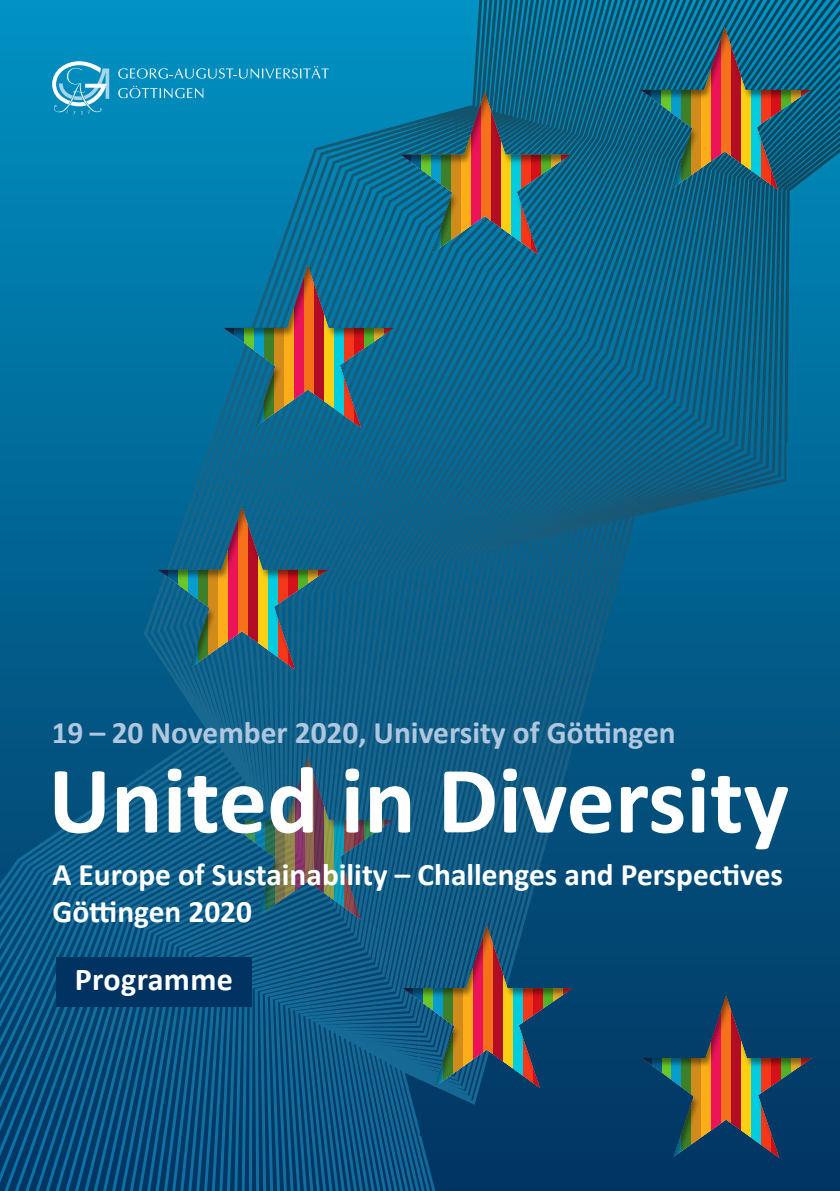
<style>
.page{position:relative;width:840px;height:1191px;background:#fff}
.page>*{position:absolute;margin:0;border:0;box-sizing:border-box;transform-origin:0 0}
.t1{font:700 96.2px "Calibri";color:#fff}
.t2{font:700 32px "Calibri";letter-spacing:.01em;color:#fff}
.t3{font:700 31.4px "Calibri";color:#fff}
.t4{font:700 31.4px "Calibri";color:#afc7df}
</style>
<div class="page">
<div style="left:0;top:0;width:839px;height:1191px;background:linear-gradient(to bottom,#0091c1,#03325e)"></div>
<img style="left:0;top:843px;width:419px;height:348px">
<img style="left:418px;top:1135px;width:17px;height:56px">
<img style="left:455px;top:0;width:36px;height:924px">
<img style="left:418px;top:256px;width:38px;height:668px">
<img style="left:491px;top:0;width:39px;height:924px">
<img style="left:528px;top:0;width:38px;height:907px">
<img style="left:39px;top:807px;width:380px;height:37px">
<img style="left:92px;top:770px;width:327px;height:38px">
<img style="left:146px;top:734px;width:273px;height:38px">
<img style="left:565px;top:0;width:38px;height:772px">
<img style="left:162px;top:441px;width:257px;height:294px">
<img style="left:144px;top:578px;width:13px;height:84px">
<img style="left:601px;top:0;width:38px;height:626px">
<img style="left:638px;top:0;width:147px;height:515px">
<img style="left:211px;top:332px;width:208px;height:111px">
<img style="left:784px;top:0;width:38px;height:443px">
<img style="left:249px;top:222px;width:170px;height:111px">
<img style="left:288px;top:119px;width:111px;height:104px">
<img style="left:821px;top:0;width:18px;height:166px">
<div style="left:640px;top:994px;width:174px;height:166px;background:#231f20;opacity:.5"></div>
<div style="left:223px;top:264px;width:174px;height:166px;background:#231f20;opacity:.5"></div>
<div style="left:157px;top:505px;width:174px;height:166px;background:#231f20;opacity:.5"></div>
<div style="left:401px;top:924px;width:174px;height:166px;background:#231f20;opacity:.5"></div>
<div style="left:399px;top:90px;width:174px;height:166px;background:#231f20;opacity:.5"></div>
<svg style="left:118px;top:66px;width:210px;height:13px;background:#2da0c8"></svg>
<svg style="left:118px;top:86px;width:85px;height:12px"></svg>
<svg style="left:52px;top:61px;width:57px;height:54px;background:#49acce"></svg>
<div style="left:639px;top:26px;width:174px;height:166px;background:#231f20;opacity:.5"></div>
<div style="left:223px;top:755px;width:173px;height:166px;background:#231f20;opacity:.5"></div>
<div style="left:56px;top:957px;width:195px;height:49px;background:#003361"></div>
<p class="t4" style="left:52px;top:710px;width:625px">19 – 20 November 2020, University of Göttingen</p>
<p class="t1" style="left:48px;top:732px;width:742px">United in Diversity</p>
<p class="t3" style="left:52px;top:852px;width:731px">A Europe of Sustainability – Challenges and Perspectives</p>
<p class="t3" style="left:52px;top:889px;width:201px">Göttingen 2020</p>
<p class="t2" style="left:75px;top:956px;width:160px">Programme</p>
</div>
